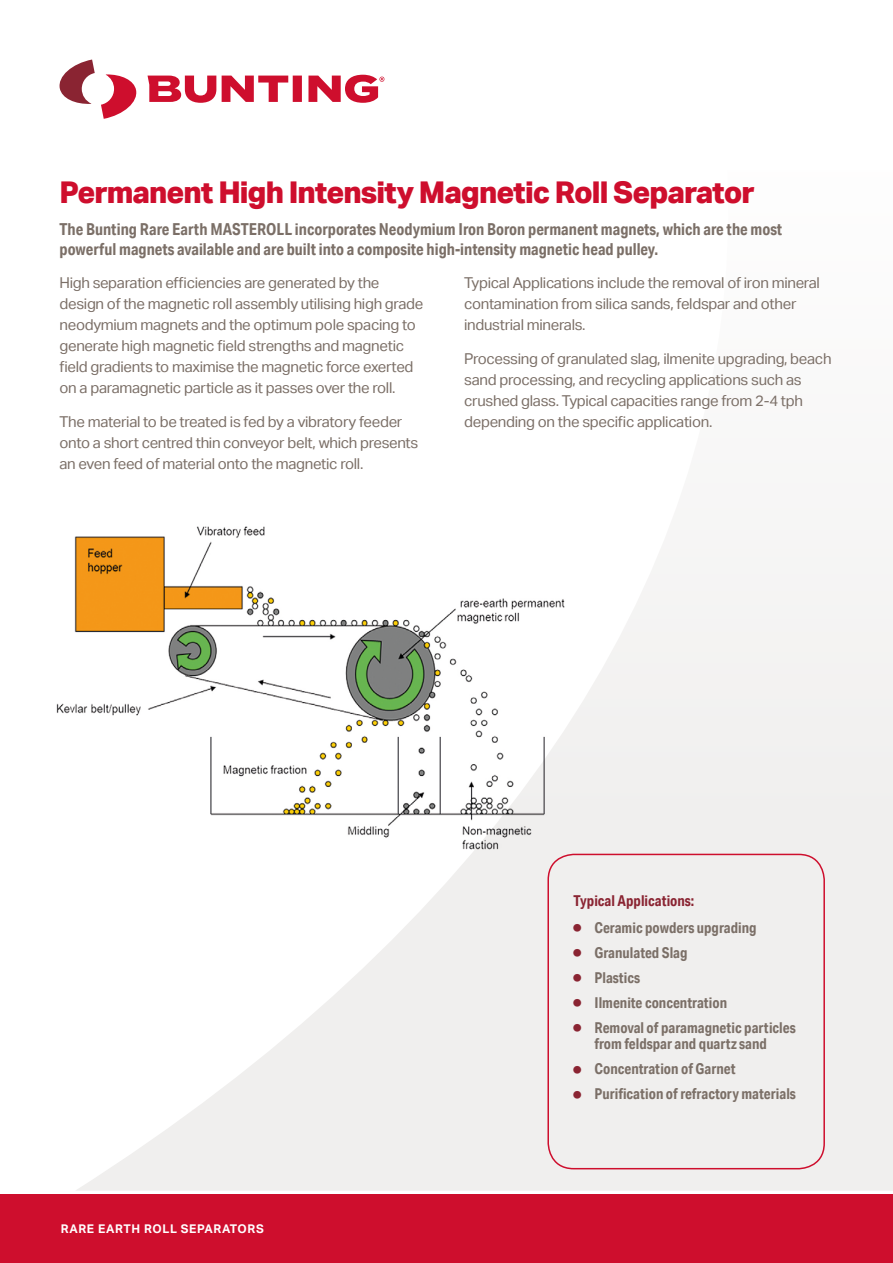
<style>
.page{position:relative;width:893px;height:1263px;background:#fff}
.page>*{position:absolute;margin:0;border:0;box-sizing:border-box;transform-origin:0 0}
.t1{font:800 30px "Aktiv Grotesk";letter-spacing:-.035em;color:#ce0e2d}
.t2{font:700 16.5px/19.5px "Aktiv Grotesk Cd";color:#7b6f67}
.t3{font:15px/21px "Aktiv Grotesk";letter-spacing:-.02em;color:#7b6f67}
.t4{font:700 15px/25px "Aktiv Grotesk Cd";color:#7b6f67}
.t5{font:700 15px "Aktiv Grotesk Cd";color:#8a2432}
.t6{font:700 12px "Aktiv Grotesk";letter-spacing:.05em;color:#fff}
</style>
<div class="page">
<svg style="left:76px;top:549px;width:817px;height:642px;fill:#f0efee"></svg>
<svg style="left:101px;top:74px;width:36px;height:45px"></svg>
<svg style="left:59px;top:60px;width:36px;height:44px"></svg>
<svg style="left:148px;top:75px;width:236px;height:28px"></svg>
<div style="left:0;top:1195px;width:893px;height:68px;background:#ce0e2d"></div>
<div style="left:547px;top:854px;width:278px;height:315px;border:2px solid #ce0e2d;border-radius:26px"></div>
<img style="left:56px;top:526px;width:534px;height:337px">
<svg style="left:573px;top:924px;width:8px;height:8px"></svg>
<svg style="left:573px;top:949px;width:8px;height:8px"></svg>
<svg style="left:573px;top:974px;width:8px;height:8px"></svg>
<svg style="left:573px;top:999px;width:8px;height:8px"></svg>
<svg style="left:573px;top:1024px;width:8px;height:8px"></svg>
<svg style="left:573px;top:1065px;width:8px;height:8px"></svg>
<svg style="left:573px;top:1090px;width:8px;height:8px"></svg>
<h1 class="t1" style="left:60px;top:173px;width:697px">Permanent High Intensity Magnetic Roll Separator</h1>
<p class="t2" style="left:60px;top:219px;width:724px">The Bunting Rare Earth MASTEROLL incorporates Neodymium Iron Boron permanent magnets, which are the most powerful magnets available and are built into a composite high-intensity magnetic head pulley.</p>
<p class="t3" style="left:60px;top:273px;width:365px">High separation efficiencies are generated by the design of the magnetic roll assembly utilising high grade neodymium magnets and the optimum pole spacing to generate high magnetic field strengths and magnetic field gradients to maximise the magnetic force exerted on a paramagnetic particle as it passes over the roll.</p>
<p class="t3" style="left:60px;top:411px;width:360px">The material to be treated is fed by a vibratory feeder onto a short centred thin conveyor belt, which presents an even feed of material onto the magnetic roll.</p>
<p class="t3" style="left:464px;top:273px;width:357px">Typical Applications include the removal of iron mineral contamination from silica sands, feldspar and other industrial minerals.</p>
<p class="t3" style="left:464px;top:348px;width:369px">Processing of granulated slag, ilmenite upgrading, beach sand processing, and recycling applications such as crushed glass. Typical capacities range from 2-4 tph depending on the specific application.</p>
<p class="t6" style="left:61px;top:1222px;width:204px">RARE EARTH ROLL SEPARATORS</p>
<p class="t5" style="left:573px;top:891px;width:122px">Typical Applications:</p>
<p class="t4" style="left:594px;top:914px;width:203px">Ceramic powders upgrading<br>Granulated Slag<br>Plastics<br>Ilmenite concentration<br>Removal of paramagnetic particles</p>
<p class="t4" style="left:594px;top:1031px;width:203px">from feldspar and quartz sand<br>Concentration of Garnet<br>Purification of refractory materials</p>
</div>
